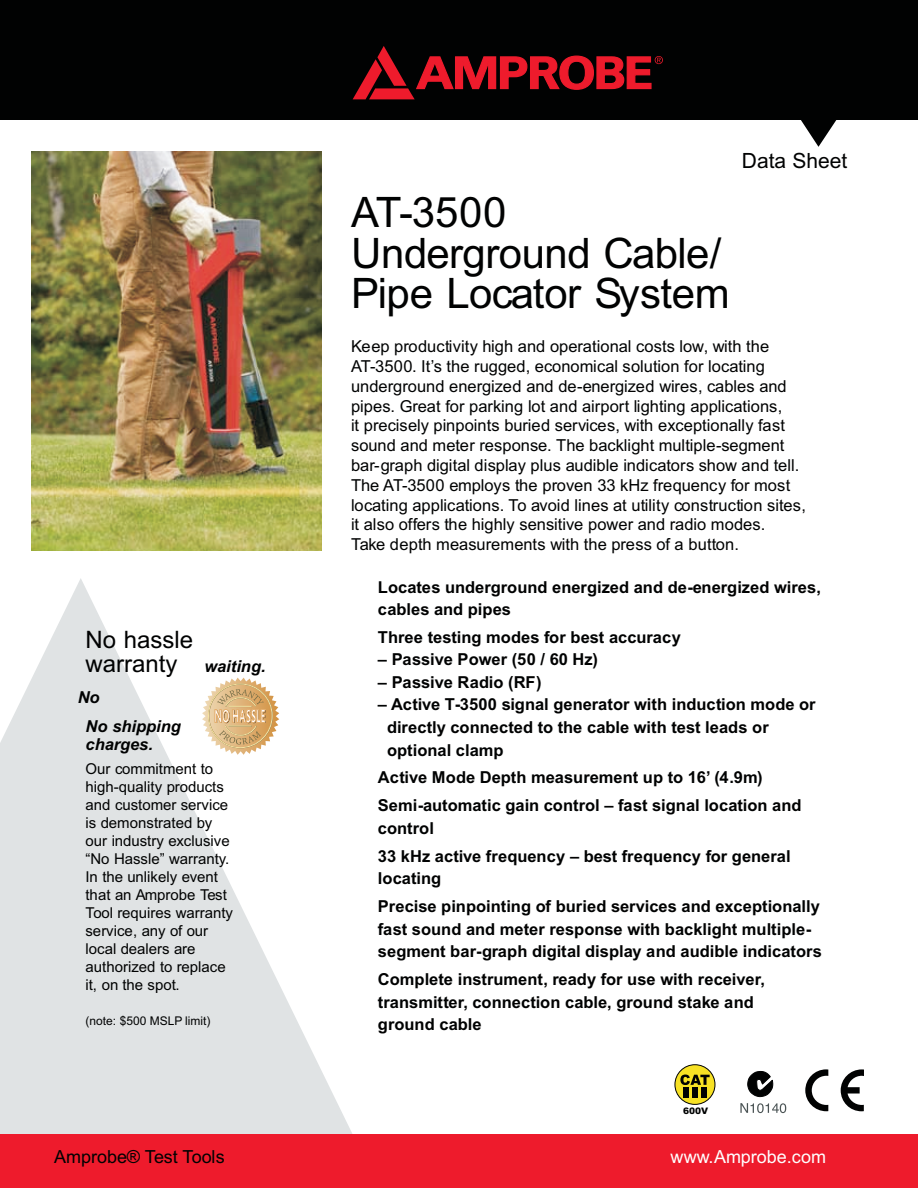
<style>
.page{position:relative;width:918px;height:1188px;background:#fff}
.page>*{position:absolute;margin:0;border:0;box-sizing:border-box;transform-origin:0 0}
.t1{font:42px/40.5px "Arial";letter-spacing:-.015em;color:#010202}
.t2{font:24px/24px "Arial";color:#010202}
.t3{font:21px "Arial";color:#010202}
.t4{font:18px "Arial";color:#010202}
.t5{font:18px "Arial";color:#fff}
.t6{font:700 16.5px/22.5px "Arial";color:#010202}
.t7{font:16.5px/19.8px "Arial";color:#010202}
.t8{font:italic 700 16.5px/28.5px "Arial";letter-spacing:-.005em;color:#010202}
.t9{font:15px/18px "Arial";color:#010202}
.t10{font:12px "Arial";color:#010202}
.t11{font:900 9px "Arial";color:#010202}
.s1{font-weight:700;font-style:italic;font-size:16.5px}
</style>
<div class="page">
<svg style="left:0;top:578px;width:352px;height:556px;fill:#e0e3e4"></svg>
<div style="left:0;top:0;width:918px;height:120px;background:#010202"></div>
<div style="left:0;top:1134px;width:918px;height:54px;background:#ee1b2c"></div>
<svg style="left:353px;top:46px;width:310px;height:53px"></svg>
<svg style="left:801px;top:120px;width:36px;height:27px"></svg>
<svg style="left:202px;top:678px;width:77px;height:77px"></svg>
<svg style="left:841px;top:1069px;width:23px;height:42px"></svg>
<svg style="left:805px;top:1069px;width:23px;height:42px"></svg>
<svg style="left:740px;top:1070px;width:46px;height:43px"></svg>
<div style="left:675px;top:1065px;width:40px;height:39px;background:#f7e124;border-radius:50%"></div>
<div style="left:675px;top:1064px;width:40px;height:41px;border:1px solid #010202;border-radius:50%"></div>
<svg style="left:680px;top:1075px;width:30px;height:10px"></svg>
<div style="left:683px;top:1087px;width:6px;height:11px;background:#010202"></div>
<div style="left:693px;top:1087px;width:5px;height:11px;background:#010202"></div>
<div style="left:702px;top:1087px;width:5px;height:11px;background:#010202"></div>
<img style="left:32px;top:151px;width:290px;height:399px">
<h2 class="t2" style="left:86px;top:629px;width:182px">No hassle warranty <span class="s1">waiting.</span></h2>
<p class="t8" style="left:86px;top:685px;width:97px;text-indent:-8px">No<br>No shipping</p>
<p class="t8" style="left:86px;top:731px;width:69px">charges.</p>
<p class="t9" style="left:86px;top:762px;width:149px">Our commitment to high-quality products and customer service is demonstrated by our industry exclusive “No Hassle” warranty.<br>In the unlikely event that an Amprobe Test<br>Tool requires warranty service, any of our local dealers are authorized to replace it, on the spot.</p>
<p class="t10" style="left:86px;top:1016px;width:126px">(note: $500 MSLP limit)</p>
<p class="t4" style="left:54px;top:1150px;width:172px">Amprobe® Test Tools</p>
<p class="t3" style="left:742px;top:153px;width:107px">Data Sheet</p>
<h1 class="t1" style="left:351px;top:196px;width:380px">AT-3500<br>Underground Cable/<br>Pipe Locator System</h1>
<p class="t7" style="left:351px;top:338px;width:456px">Keep productivity high and operational costs low, with the AT-3500. It’s the rugged, economical solution for locating underground energized and de-energized wires, cables and pipes. Great for parking lot and airport lighting applications,<br>it precisely pinpoints buried services, with exceptionally fast sound and meter response. The backlight multiple-segment bar-graph digital display plus audible indicators show and tell.<br>The AT-3500 employs the proven 33 kHz frequency for most locating applications. To avoid lines at utility construction sites, it also offers the highly sensitive power and radio modes.<br>Take depth measurements with the press of a button.</p>
<p class="t6" style="left:378px;top:577px;width:445px">Locates underground energized and de-energized wires, cables and pipes</p>
<p class="t6" style="left:378px;top:627px;width:304px">Three testing modes for best accuracy</p>
<p class="t6" style="left:378px;top:650px;width:221px">– Passive Power (50 / 60 Hz)</p>
<p class="t6" style="left:378px;top:672px;width:165px">– Passive Radio (RF)</p>
<p class="t6" style="left:387px;top:695px;width:430px;text-indent:-9px">– Active T-3500 signal generator with induction mode or directly connected to the cable with test leads or optional clamp</p>
<p class="t6" style="left:378px;top:765px;width:425px;line-height:27.9px">Active Mode Depth measurement up to 16’ (4.9m)<br>Semi-automatic gain control – fast signal location and</p>
<p class="t6" style="left:378px;top:816px;width:414px;line-height:27.9px">control<br>33 kHz active frequency – best frequency for general</p>
<p class="t6" style="left:378px;top:866px;width:443px;line-height:27.9px">locating<br>Precise pinpointing of buried services and exceptionally</p>
<p class="t6" style="left:378px;top:919px;width:445px">fast sound and meter response with backlight multiple&shy;segment bar-graph digital display and audible indicators</p>
<p class="t6" style="left:378px;top:970px;width:389px">Complete instrument, ready for use with receiver, transmitter, connection cable, ground stake and ground cable</p>
<p class="t11" style="left:683px;top:1107px;width:27px">600V</p>
<p class="t5" style="left:671px;top:1150px;width:157px">www.Amprobe.com</p>
</div>
